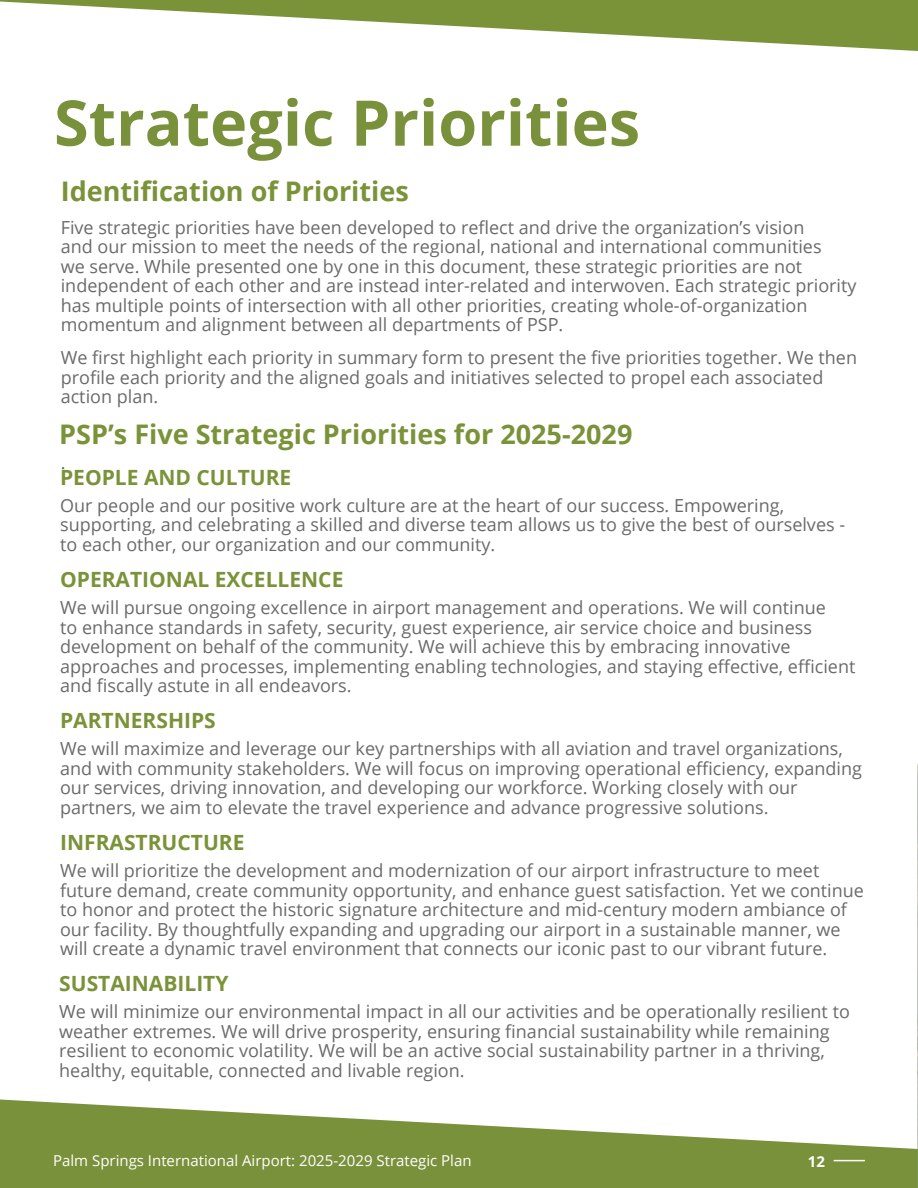
<style>
.page{position:relative;width:918px;height:1188px;background:#fff}
.page>*{position:absolute;margin:0;border:0;box-sizing:border-box;transform-origin:0 0}
.t1{font:700 63px "Open Sans";color:#7a913b}
.t2{font:700 27px "Open Sans";color:#7a9238}
.t3{font:700 21px "Open Sans";color:#7a9238}
.t4{font:18px/19.5px "Open Sans";color:#696a69}
.t5{font:15px "Open Sans";color:#fff}
.t6{font:700 15px "Open Sans";color:#fff}
</style>
<div class="page">
<img style="left:917px;top:764px;width:1px;height:336px">
<svg style="left:0;top:0;width:917px;height:51px;fill:#7a9238"></svg>
<svg style="left:0;top:1100px;width:918px;height:88px;fill:#7a913b"></svg>
<hr style="left:917px;top:0;width:1px;height:51px;background:#55afba">
<hr style="left:917px;top:1149px;width:1px;height:39px;background:#55afba">
<hr style="left:834px;top:1160px;width:31px;height:1px;background:#fff">
<h1 class="t1" style="left:54px;top:98px;width:588px">Strategic Priorities</h1>
<h2 class="t2" style="left:61px;top:172px;width:350px">Identification of Priorities</h2>
<p class="t4" style="left:61px;top:217px;width:797px">Five strategic priorities have been developed to reflect and drive the organization’s vision<br>and our mission to meet the needs of the regional, national and international communities<br>we serve. While presented one by one in this document, these strategic priorities are not independent of each other and are instead inter-related and interwoven. Each strategic priority has multiple points of intersection with all other priorities, creating whole-of-organization momentum and alignment between all departments of PSP.</p>
<p class="t4" style="left:61px;top:347px;width:798px">We first highlight each priority in summary form to present the five priorities together. We then profile each priority and the aligned goals and initiatives selected to propel each associated action plan.</p>
<h2 class="t2" style="left:59px;top:423px;width:575px">PSP’s Five Strategic Priorities for 2025-2029</h2>
<p class="t3" style="left:60px;top:469px;width:233px">PEOPLE AND CULTURE</p>
<p class="t4" style="left:60px;top:495px;width:787px">Our people and our positive work culture are at the heart of our success. Empowering, supporting, and celebrating a skilled and diverse team allows us to give the best of ourselves - to each other, our organization and our community.</p>
<p class="t4" style="left:61px;top:455px;width:6px">.</p>
<p class="t3" style="left:60px;top:571px;width:285px">OPERATIONAL EXCELLENCE</p>
<p class="t4" style="left:60px;top:600px;width:797px">We will pursue ongoing excellence in airport management and operations. We will continue<br>to enhance standards in safety, security, guest experience, air service choice and business development on behalf of the community. We will achieve this by embracing innovative approaches and processes, implementing enabling technologies, and staying effective, efÏcient and fiscally astute in all endeavors.</p>
<p class="t3" style="left:60px;top:712px;width:157px">PARTNERSHIPS</p>
<p class="t4" style="left:60px;top:741px;width:804px">We will maximize and leverage our key partnerships with all aviation and travel organizations, and with community stakeholders. We will focus on improving operational efÏciency, expanding our services, driving innovation, and developing our workforce. Working closely with our partners, we aim to elevate the travel experience and advance progressive solutions.</p>
<p class="t3" style="left:60px;top:834px;width:186px">INFRASTRUCTURE</p>
<p class="t4" style="left:60px;top:860px;width:805px">We will prioritize the development and modernization of our airport infrastructure to meet future demand, create community opportunity, and enhance guest satisfaction. Yet we continue to honor and protect the historic signature architecture and mid-century modern ambiance of our facility. By thoughtfully expanding and upgrading our airport in a sustainable manner, we will create a dynamic travel environment that connects our iconic past to our vibrant future.</p>
<p class="t3" style="left:59px;top:975px;width:171px">SUSTAINABILITY</p>
<p class="t4" style="left:59px;top:1004px;width:792px">We will minimize our environmental impact in all our activities and be operationally resilient to weather extremes. We will drive prosperity, ensuring financial sustainability while remaining resilient to economic volatility. We will be an active social sustainability partner in a thriving, healthy, equitable, connected and livable region.</p>
<p class="t5" style="left:53px;top:1155px;width:420px">Palm Springs International Airport: 2025-2029 Strategic Plan</p>
<p class="t6" style="left:808px;top:1155px;width:19px">12</p>
</div>
